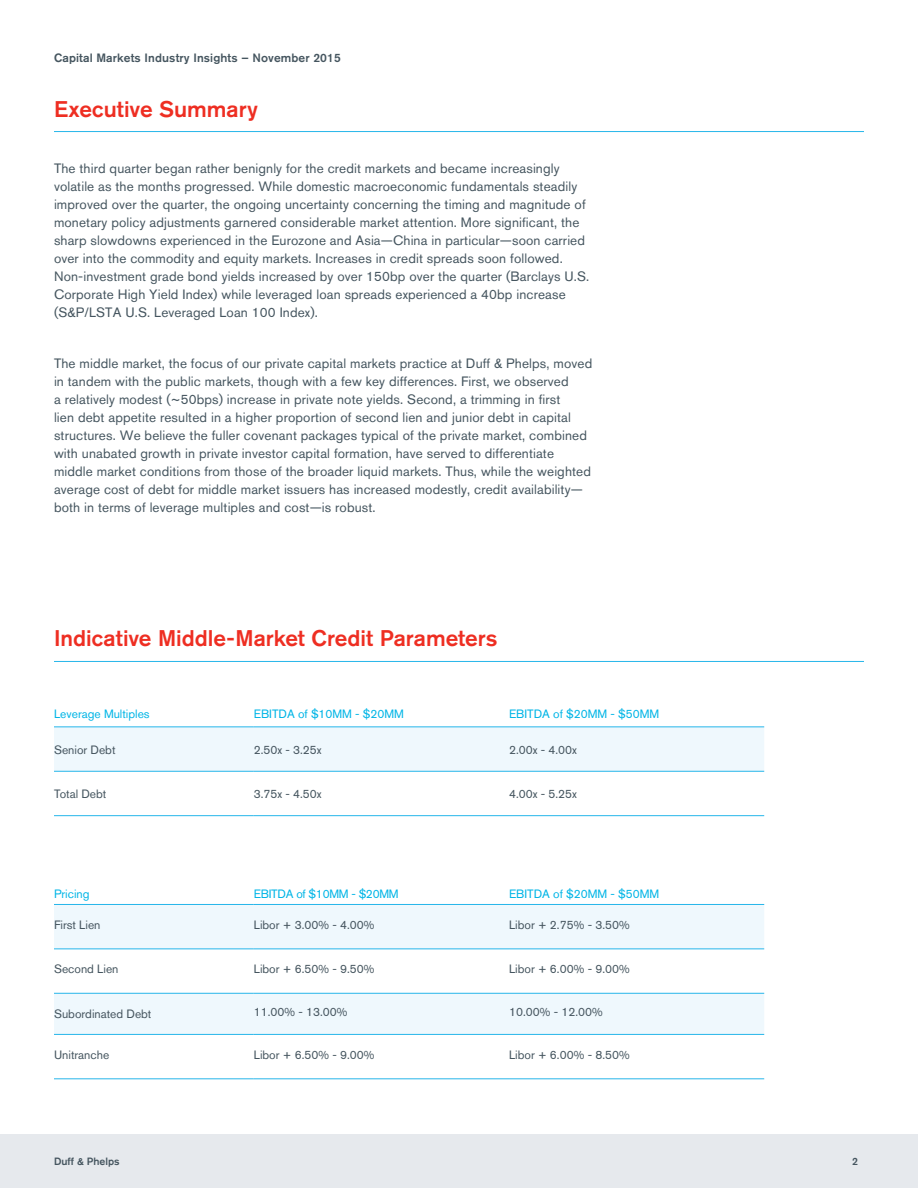
<style>
.page{position:relative;width:918px;height:1188px;background:#fff}
.page>*{position:absolute;margin:0;border:0;box-sizing:border-box;transform-origin:0 0}
.t1{font:500 22.5px "Akzidenz Grotesk BQ";color:#ee2e22}
.t2{font:13.5px/18px "Akzidenz Grotesk BQ";letter-spacing:.01em;color:#45555f}
.Table{font:12px "Akzidenz Grotesk BQ";color:#45555f}
.Table-2{font:12px "Akzidenz Grotesk BQ";color:#00b5e6}
.t3{font:500 12px "Akzidenz Grotesk BQ";letter-spacing:.01em;color:#45555f}
.Table-3{font:12px "Akzidenz Grotesk BQ";letter-spacing:-.02em;color:#00b5e6}
.Body_Text{font:500 10.5px "Akzidenz Grotesk BQ";color:#45555f}
</style>
<div class="page">
<hr style="left:54px;top:131px;width:810px;height:1px;background:#26b6ea">
<div style="left:0;top:1134px;width:918px;height:54px;background:#e6e9ed"></div>
<hr style="left:54px;top:661px;width:810px;height:1px;background:#26b6ea">
<svg style="left:54px;top:727px;width:710px;height:307px"></svg>
<hr style="left:54px;top:726px;width:200px;height:1px;background:#26b6ea">
<hr style="left:254px;top:726px;width:255px;height:1px;background:#26b6ea">
<hr style="left:509px;top:726px;width:255px;height:1px;background:#26b6ea">
<hr style="left:54px;top:771px;width:200px;height:1px;background:#26b6ea">
<hr style="left:254px;top:771px;width:255px;height:1px;background:#26b6ea">
<hr style="left:509px;top:771px;width:255px;height:1px;background:#26b6ea">
<hr style="left:54px;top:815px;width:200px;height:1px;background:#26b6ea">
<hr style="left:254px;top:815px;width:255px;height:1px;background:#26b6ea">
<hr style="left:509px;top:815px;width:255px;height:1px;background:#26b6ea">
<hr style="left:54px;top:904px;width:200px;height:1px;background:#26b6ea">
<hr style="left:254px;top:904px;width:255px;height:1px;background:#26b6ea">
<hr style="left:509px;top:904px;width:255px;height:1px;background:#26b6ea">
<hr style="left:54px;top:949px;width:200px;height:1px;background:#26b6ea">
<hr style="left:254px;top:949px;width:255px;height:1px;background:#26b6ea">
<hr style="left:509px;top:949px;width:255px;height:1px;background:#26b6ea">
<hr style="left:54px;top:993px;width:200px;height:1px;background:#26b6ea">
<hr style="left:254px;top:993px;width:255px;height:1px;background:#26b6ea">
<hr style="left:509px;top:993px;width:255px;height:1px;background:#26b6ea">
<hr style="left:54px;top:1034px;width:200px;height:1px;background:#26b6ea">
<hr style="left:254px;top:1034px;width:255px;height:1px;background:#26b6ea">
<hr style="left:509px;top:1034px;width:255px;height:1px;background:#26b6ea">
<hr style="left:54px;top:1078px;width:200px;height:1px;background:#26b6ea">
<hr style="left:254px;top:1078px;width:255px;height:1px;background:#26b6ea">
<hr style="left:509px;top:1078px;width:255px;height:1px;background:#26b6ea">
<p class="t3" style="left:54px;top:51px;width:288px">Capital Markets Industry Insights – November 2015</p>
<p class="t1" style="left:54px;top:95px;width:205px">Executive Summary</p>
<p class="t2" style="left:54px;top:160px;width:537px">The third quarter began rather benignly for the credit markets and became increasingly volatile as the months progressed. While domestic macroeconomic fundamentals steadily improved over the quarter, the ongoing uncertainty concerning the timing and magnitude of monetary policy adjustments garnered considerable market attention. More significant, the sharp slowdowns experienced in the Eurozone and Asia—China in particular—soon carried over into the commodity and equity markets. Increases in credit spreads soon followed.<br>Non-investment grade bond yields increased by over 150bp over the quarter (Barclays U.S.<br>Corporate High Yield Index) while leveraged loan spreads experienced a 40bp increase (S&amp;P/LSTA U.S. Leveraged Loan 100 Index).</p>
<p class="t2" style="left:54px;top:355px;width:540px">The middle market, the focus of our private capital markets practice at Duff &amp; Phelps, moved in tandem with the public markets, though with a few key differences. First, we observed<br>a relatively modest (~50bps) increase in private note yields. Second, a trimming in first<br>lien debt appetite resulted in a higher proportion of second lien and junior debt in capital structures. We believe the fuller covenant packages typical of the private market, combined with unabated growth in private investor capital formation, have served to differentiate middle market conditions from those of the broader liquid markets. Thus, while the weighted average cost of debt for middle market issuers has increased modestly, credit availability— both in terms of leverage multiples and cost—is robust.</p>
<p class="t1" style="left:54px;top:625px;width:445px">Indicative Middle-Market Credit Parameters</p>
<p class="Table-2" style="left:54px;top:707px;width:97px">Leverage Multiples</p>
<p class="Table-2" style="left:254px;top:707px;width:152px">EBITDA of $10MM - $20MM</p>
<p class="Table-2" style="left:509px;top:707px;width:152px">EBITDA of $20MM - $50MM</p>
<p class="Table" style="left:54px;top:742px;width:63px">Senior Debt</p>
<p class="Table" style="left:254px;top:742px;width:69px">2.50x - 3.25x</p>
<p class="Table" style="left:509px;top:742px;width:69px">2.00x - 4.00x</p>
<p class="Table" style="left:54px;top:787px;width:54px">Total Debt</p>
<p class="Table" style="left:254px;top:787px;width:69px">3.75x - 4.50x</p>
<p class="Table" style="left:509px;top:787px;width:69px">4.00x - 5.25x</p>
<p class="Table-2" style="left:54px;top:886px;width:37px">Pricing</p>
<p class="Table-3" style="left:254px;top:886px;width:146px">EBITDA of $10MM - $20MM</p>
<p class="Table-2" style="left:509px;top:886px;width:152px">EBITDA of $20MM - $50MM</p>
<p class="Table" style="left:54px;top:918px;width:48px">First Lien</p>
<p class="Table" style="left:254px;top:918px;width:122px">Libor + 3.00% - 4.00%</p>
<p class="Table" style="left:509px;top:918px;width:122px">Libor + 2.75% - 3.50%</p>
<p class="Table" style="left:54px;top:962px;width:66px">Second Lien</p>
<p class="Table" style="left:254px;top:962px;width:122px">Libor + 6.50% - 9.50%</p>
<p class="Table" style="left:509px;top:962px;width:122px">Libor + 6.00% - 9.00%</p>
<p class="Table" style="left:54px;top:1007px;width:99px">Subordinated Debt</p>
<p class="Table" style="left:254px;top:1005px;width:95px">11.00% - 13.00%</p>
<p class="Table" style="left:509px;top:1005px;width:95px">10.00% - 12.00%</p>
<p class="Table" style="left:54px;top:1048px;width:57px">Unitranche</p>
<p class="Table" style="left:254px;top:1048px;width:122px">Libor + 6.50% - 9.00%</p>
<p class="Table" style="left:509px;top:1048px;width:122px">Libor + 6.00% - 8.50%</p>
<p class="Body_Text" style="left:54px;top:1155px;width:67px">Duff &amp; Phelps</p>
<p class="Body_Text" style="left:852px;top:1155px;width:7px">2</p>
</div>
